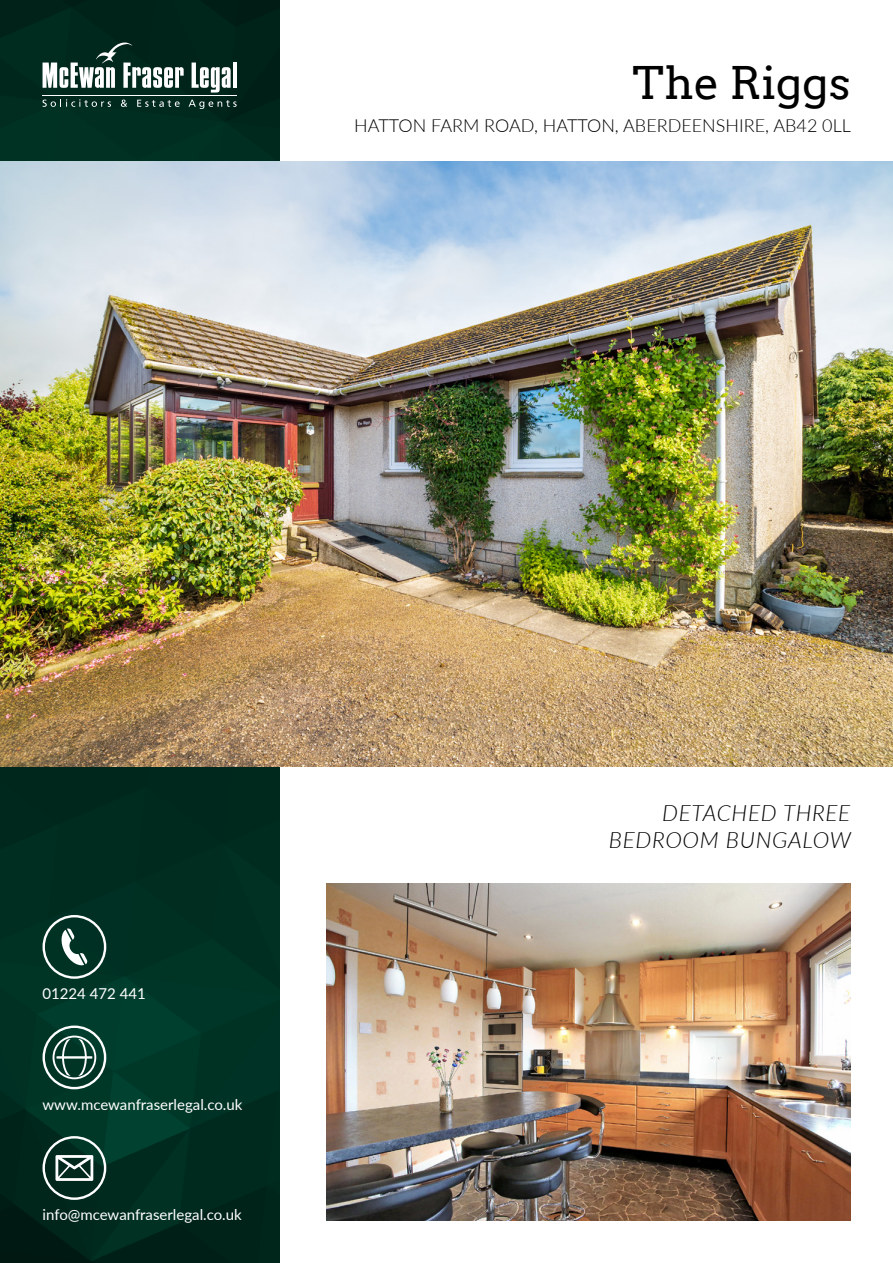
<style>
.page{position:relative;width:893px;height:1263px;background:#fff}
.page>*{position:absolute;margin:0;border:0;box-sizing:border-box;transform-origin:0 0}
.t1{font:45px "Arvo";color:#000}
.t2{font:italic 300 22.5px/27px "Lato";letter-spacing:.03em;color:#000;text-align:right}
.t3{font:300 18px "Lato";color:#000}
.t4{font:15px "Lato";color:#fff}
</style>
<div class="page">
<img style="left:0;top:0;width:279px;height:1263px">
<img style="left:0;top:162px;width:893px;height:605px">
<svg style="left:43px;top:43px;width:141px;height:45px"></svg>
<svg style="left:192px;top:63px;width:39px;height:30px"></svg>
<hr style="left:233px;top:63px;width:4px;height:25px;background:#fff">
<hr style="left:43px;top:95px;width:194px;height:1px;background:#fff">
<svg style="left:43px;top:99px;width:68px;height:8px"></svg>
<svg style="left:121px;top:100px;width:6px;height:7px"></svg>
<svg style="left:137px;top:100px;width:43px;height:7px"></svg>
<svg style="left:189px;top:100px;width:48px;height:9px"></svg>
<img style="left:326px;top:883px;width:524px;height:337px">
<svg style="left:43px;top:915px;width:63px;height:64px;background:#335a4f"></svg>
<svg style="left:43px;top:1025px;width:63px;height:64px;background:#3a6559"></svg>
<svg style="left:43px;top:1136px;width:63px;height:64px;background:#3a5b52"></svg>
<h1 class="t1" style="left:632px;top:55px;width:219px">The Riggs</h1>
<p class="t3" style="left:354px;top:113px;width:498px">HATTON FARM ROAD, HATTON, ABERDEENSHIRE, AB42 0LL</p>
<p class="t4" style="left:43px;top:983px;width:105px">01224 472 441</p>
<p class="t4" style="left:43px;top:1094px;width:201px">www.mcewanfraserlegal.co.uk</p>
<p class="t4" style="left:43px;top:1204px;width:201px">info@mcewanfraserlegal.co.uk</p>
<h2 class="t2" style="left:609px;top:798px;width:244px">DETACHED THREE<br>BEDROOM BUNGALOW</h2>
</div>
